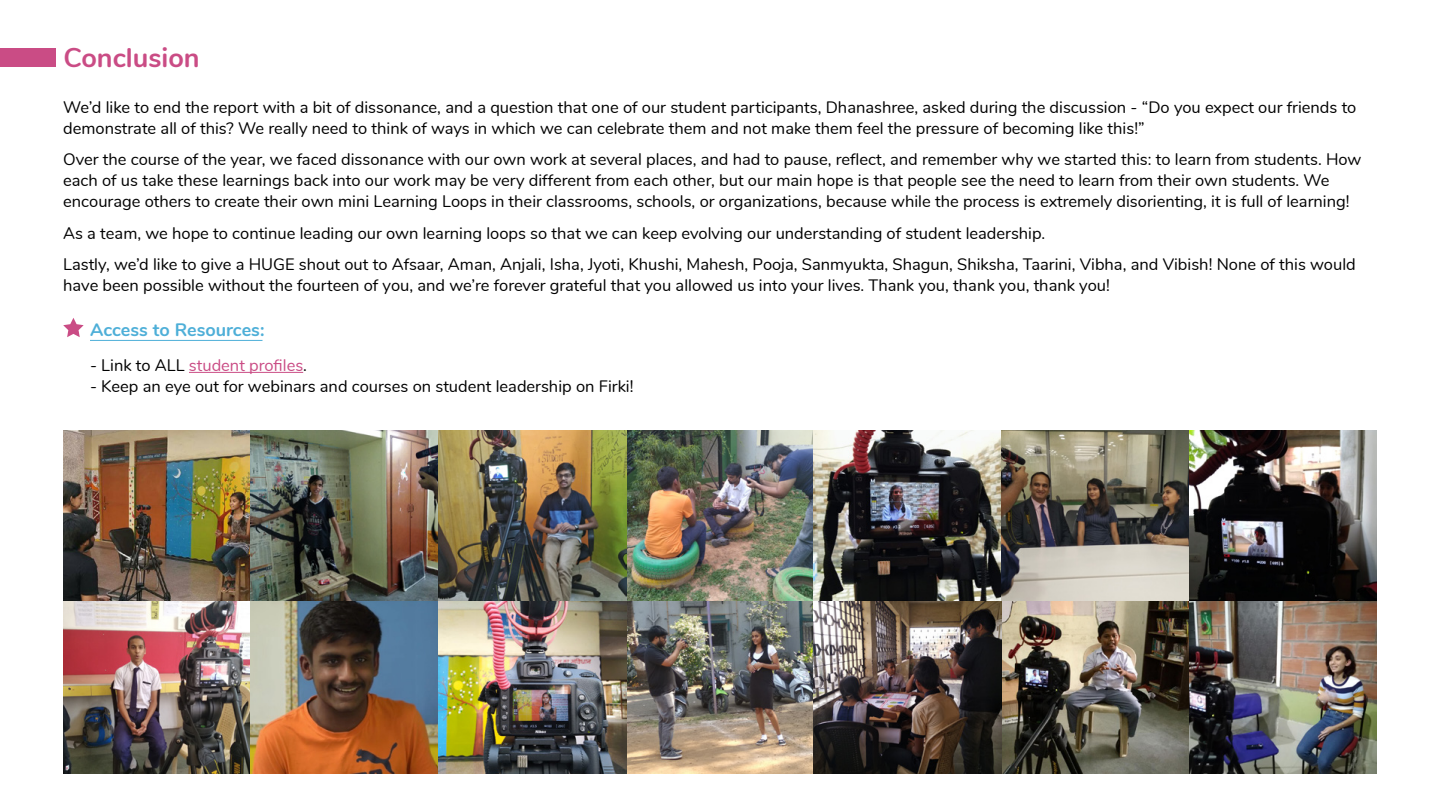
<style>
.page{position:relative;width:1440px;height:810px;background:#fff}
.page>*{position:absolute;margin:0;border:0;box-sizing:border-box;transform-origin:0 0}
.t1{font:700 27px "Nunito";color:#ca4c85}
.t2{font:700 18px "Nunito";color:#4eafd8}
.t3{font:16.5px/21px "Nunito";color:#000}
.t4{font:16.5px "Nunito";color:#ca4c85}
.s1{color:#000}
</style>
<div class="page">
<div style="left:0;top:48px;width:56px;height:19px;background:#ca4c85"></div>
<img style="left:63px;top:430px;width:188px;height:172px">
<img style="left:63px;top:602px;width:188px;height:171px">
<img style="left:626px;top:430px;width:188px;height:172px">
<img style="left:814px;top:430px;width:187px;height:172px">
<img style="left:251px;top:430px;width:187px;height:172px">
<img style="left:251px;top:602px;width:187px;height:171px">
<img style="left:626px;top:602px;width:187px;height:171px">
<img style="left:1189px;top:430px;width:188px;height:172px">
<img style="left:438px;top:430px;width:188px;height:172px">
<img style="left:438px;top:602px;width:188px;height:171px">
<img style="left:1001px;top:430px;width:188px;height:172px">
<img style="left:1001px;top:602px;width:188px;height:171px">
<img style="left:813px;top:602px;width:188px;height:171px">
<img style="left:1189px;top:602px;width:188px;height:171px">
<hr style="left:189px;top:372px;width:114px;height:1px;background:#ca4c85">
<svg style="left:63px;top:318px;width:21px;height:19px"></svg>
<hr style="left:90px;top:340px;width:172px;height:1px;background:#4eafd8">
<h1 class="t1" style="left:63px;top:38px;width:138px">Conclusion</h1>
<p class="t3" style="left:63px;top:96px;width:1295px">We’d like to end the report with a bit of dissonance, and a question that one of our student participants, Dhanashree, asked during the discussion - “Do you expect our friends to demonstrate all of this? We really need to think of ways in which we can celebrate them and not make them feel the pressure of becoming like this!”</p>
<p class="t3" style="left:63px;top:148px;width:1300px">Over the course of the year, we faced dissonance with our own work at several places, and had to pause, reflect, and remember why we started this: to learn from students. How each of us take these learnings back into our work may be very different from each other, but our main hope is that people see the need to learn from their own students. We encourage others to create their own mini Learning Loops in their classrooms, schools, or organizations, because while the process is extremely disorienting, it is full of learning!</p>
<p class="t3" style="left:63px;top:217px;width:1294px;line-height:31.5px">As a team, we hope to continue leading our own learning loops so that we can keep evolving our understanding of student leadership.<br>Lastly, we’d like to give a HUGE shout out to Afsaar, Aman, Anjali, Isha, Jyoti, Khushi, Mahesh, Pooja, Sanmyukta, Shagun, Shiksha, Taarini, Vibha, and Vibish! None of this would</p>
<p class="t3" style="left:63px;top:274px;width:1048px">have been possible without the fourteen of you, and we’re forever grateful that you allowed us into your lives. Thank you, thank you, thank you!</p>
<p class="t2" style="left:90px;top:316px;width:176px">Access to Resources:</p>
<p class="t4" style="left:90px;top:353px;width:218px"><span class="s1">- Link to ALL</span> student profiles<span class="s1">.</span></p>
<p class="t3" style="left:90px;top:375px;width:545px">- Keep an eye out for webinars and courses on student leadership on Firki!</p>
</div>
